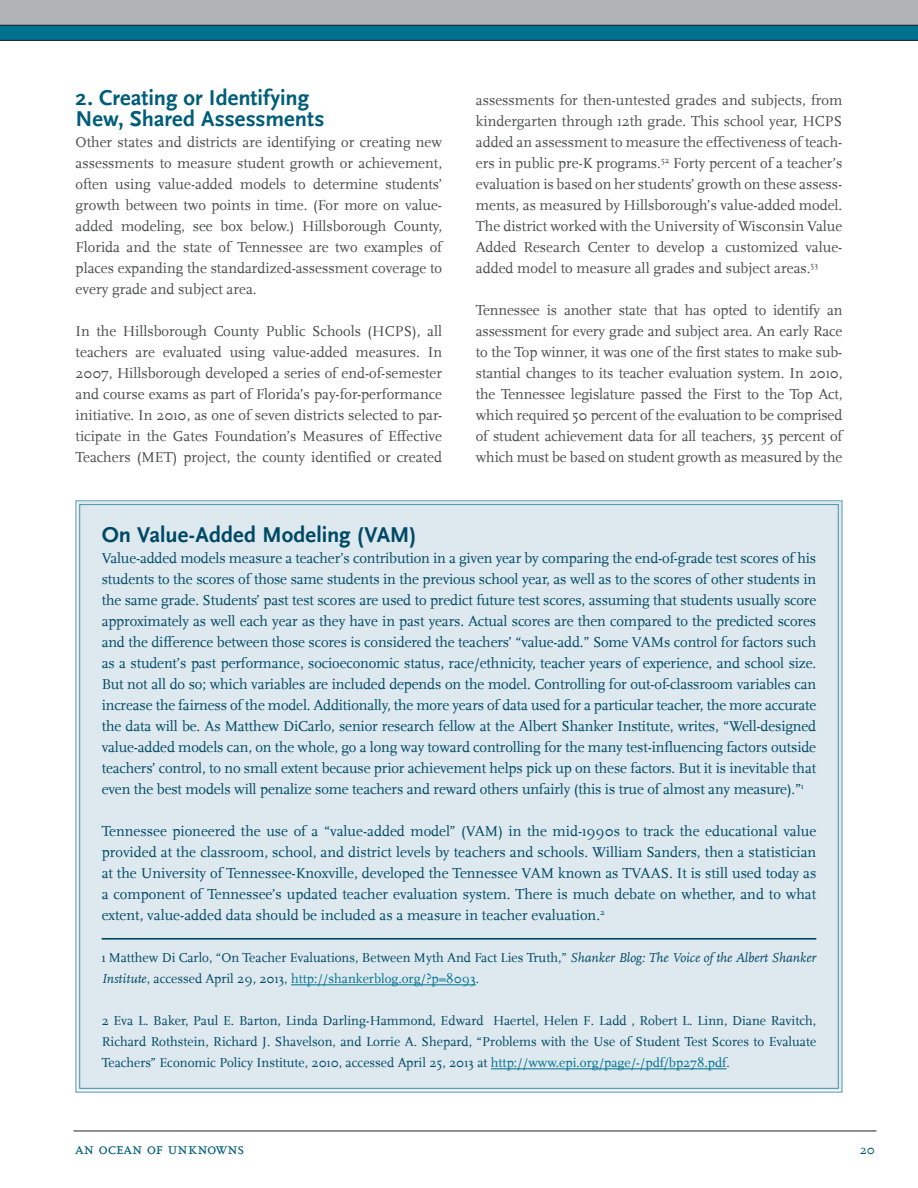
<style>
.page{position:relative;width:918px;height:1188px;background:#fff}
.page>*{position:absolute;margin:0;border:0;box-sizing:border-box;transform-origin:0 0}
.t1{font:700 22.5px/21px "Scala Sans";color:#005d79}
.t2{font:700 22.5px "Scala Sans";color:#004964}
.t3{font:16.5px "Scala Caps";color:#005d79}
.t4{font:15px/21px "Scala";letter-spacing:-.005em;color:#004964;text-align:justify}
.t5{font:15px/21px "Scala";color:#4b4c4d;text-align:justify}
.t6{font:13.5px/21px "Scala";color:#004964}
.t7{font:13.5px "Scala Caps";color:#005d79}
.s1{font-style:italic}
.s2{color:#00718e}
.s3{color:#005d79}
.s4{color:#4b4c4d}
</style>
<div class="page">
<hr style="left:74px;top:1131px;width:802px;height:1px;background:#231f20">
<div style="left:0;top:2px;width:918px;height:39px;background:#00718e"></div>
<div style="left:0;top:0;width:918px;height:26px;background:#b2b3b7"></div>
<hr style="left:0;top:40px;width:918px;height:1px;background:#231f20">
<hr style="left:0;top:25px;width:918px;height:1px;background:#231f20">
<div style="left:75px;top:500px;width:768px;height:593px;background:#dde9ef"></div>
<hr style="left:102px;top:938px;width:714px;height:1px;background:#004964">
<hr style="left:102px;top:939px;width:714px;height:1px;background:#004964">
<h1 class="t1" style="left:76px;top:87px;width:251px">2. Creating or Identifying<br>New, Shared Assessments</h1>
<p class="t5" style="left:76px;top:132px;width:368px">Other states and districts are identifying or creating new assessments to measure student growth or achievement, often using value-added models to determine students’ growth between two points in time. (For more on value&shy;added modeling, see box below.) Hillsborough County, Florida and the state of Tennessee are two examples of places expanding the standardized-assessment coverage to every grade and subject area.</p>
<p class="t5" style="left:76px;top:321px;width:368px">In the Hillsborough County Public Schools (HCPS), all teachers are evaluated using value-added measures. In 2007, Hillsborough developed a series of end-of-semester and course exams as part of Florida’s pay-for-performance initiative. In 2010, as one of seven districts selected to par&shy;ticipate in the Gates Foundation’s Measures of Effective Teachers (MET) project, the county identified or created</p>
<p class="t5" style="left:476px;top:90px;width:368px">assessments for then-untested grades and subjects, from kindergarten through 12th grade. This school year, HCPS added an assessment to measure the effectiveness of teach&shy;ers in public pre-K programs.<sup>52</sup> Forty percent of a teacher’s evaluation is based on her students’ growth on these assess&shy;ments, as measured by Hillsborough’s value-added model.<br>The district worked with the University of Wisconsin Value Added Research Center to develop a customized value&shy;added model to measure all grades and subject areas.<sup>53</sup></p>
<p class="t5" style="left:476px;top:300px;width:368px">Tennessee is another state that has opted to identify an assessment for every grade and subject area. An early Race to the Top winner, it was one of the first states to make sub&shy;stantial changes to its teacher evaluation system. In 2010, the Tennessee legislature passed the First to the Top Act, which required 50 percent of the evaluation to be comprised of student achievement data for all teachers, 35 percent of which must be based on student growth as measured by the</p>
<h1 class="t2" style="left:102px;top:522px;width:316px">On Value-Added Modeling (VAM)</h1>
<p class="t4" style="left:102px;top:548px;width:716px">Value-added models measure a teacher’s contribution in a given year by comparing the end-of-grade test scores of his students to the scores of those same students in the previous school year, as well as to the scores of other students in the same grade. Students’ past test scores are used to predict future test scores, assuming that students usually score approximately as well each year as they have in past years. Actual scores are then compared to the predicted scores and the difference between those scores is considered the teachers’ “value-add.” Some VAMs control for factors such as a student’s past performance, socioeconomic status, race/ethnicity, teacher years of experience, and school size.<br>But not all do so; which variables are included depends on the model. Controlling for out-of-classroom variables can increase the fairness of the model. Additionally, the more years of data used for a particular teacher, the more accurate the data will be. As Matthew DiCarlo, senior research fellow at the Albert Shanker Institute, writes, “Well-designed value-added models can, on the whole, go a long way toward controlling for the many test-influencing factors outside teachers’ control, to no small extent because prior achievement helps pick up on these factors. But it is inevitable that even the best models will penalize some teachers and reward others unfairly (this is true of almost any measure).”<sup>1</sup></p>
<p class="t4" style="left:102px;top:821px;width:716px">Tennessee pioneered the use of a “value-added model” (VAM) in the mid-1990s to track the educational value provided at the classroom, school, and district levels by teachers and schools. William Sanders, then a statistician at the University of Tennessee-Knoxville, developed the Tennessee VAM known as TVAAS. It is still used today as a component of Tennessee’s updated teacher evaluation system. There is much debate on whether, and to what extent, value-added data should be included as a measure in teacher evaluation.<sup>2</sup></p>
<p class="t6" style="left:102px;top:947px;width:716px">1 Matthew Di Carlo, “On Teacher Evaluations, Between Myth And Fact Lies Truth,” <span class="s1">Shanker Blog: The Voice of the Albert Shanker<br>Institute</span>, accessed April 29, 2013, <span class="s2">http://shankerblog.org/?p=8093</span><span class="s3">.</span></p>
<p class="t6" style="left:102px;top:1010px;width:716px;text-align:justify">2 Eva L. Baker, Paul E. Barton, Linda Darling-Hammond, Edward Haertel, Helen F. Ladd , Robert L. Linn, Diane Ravitch, Richard Rothstein, Richard J. Shavelson, and Lorrie A. Shepard, “Problems with the Use of Student Test Scores to Evaluate Teachers” Economic Policy Institute, 2010, accessed April 25, 2013 at <span class="s2">http://www.epi.org/page/-/pdf/bp278.pdf</span><span class="s4">.</span></p>
<p class="t3" style="left:76px;top:1139px;width:170px">an ocean of unknowns</p>
<p class="t7" style="left:860px;top:1142px;width:17px">20</p>
</div>
